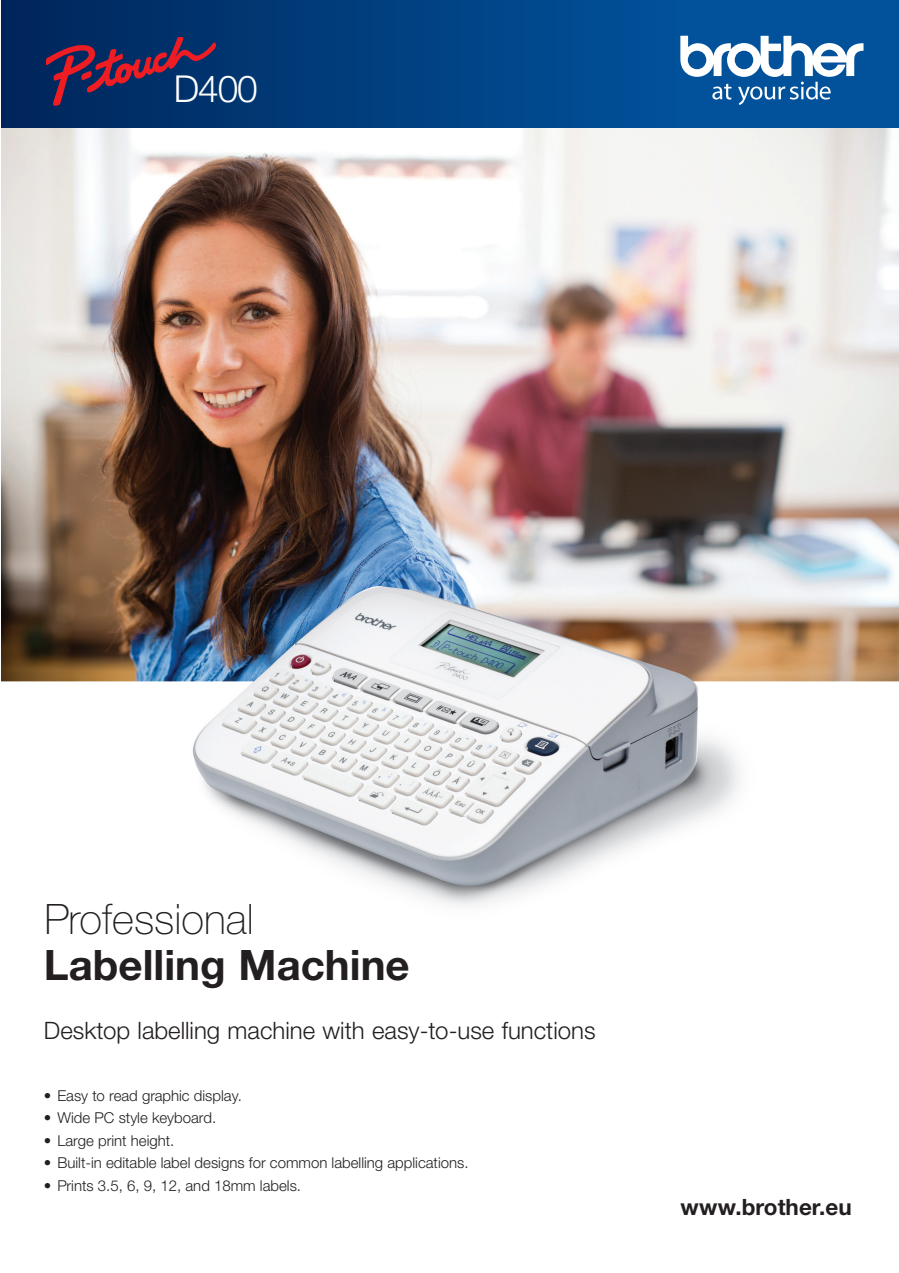
<style>
.page{position:relative;width:899px;height:1273px;background:#fff}
.page>*{position:absolute;margin:0;border:0;box-sizing:border-box;transform-origin:0 0}
.t1{font:700 42px "Helvetica Neue LTW1 G";color:#231f20}
.t2{font:100 42px "Helvetica Neue LTW1 G";color:#231f20}
.t3{font:300 37.2px "Helvetica Neue LTW1 G";color:#fff}
.t4{font:300 24px "Helvetica Neue LTW1 G";color:#231f20}
.t5{font:700 22.5px "Helvetica Neue LTW1 G";color:#231f20}
.t6{font:300 15px "Helvetica Neue LTW1 G";color:#231f20}
</style>
<div class="page">
<img style="left:1px;top:128px;width:898px;height:778px">
<div style="left:1px;top:0;width:686px;height:128px;background:linear-gradient(to right,#00265a,#01529c)"></div>
<div style="left:687px;top:0;width:212px;height:128px;background:#01519b"></div>
<svg style="left:680px;top:36px;width:183px;height:69px"></svg>
<svg style="left:47px;top:37px;width:169px;height:69px;background:#322a58"></svg>
<p class="t3" style="left:174px;top:66px;width:86px">D400</p>
<p class="t2" style="left:44px;top:894px;width:211px">Professional</p>
<p class="t1" style="left:44px;top:940px;width:367px">Labelling Machine</p>
<p class="t4" style="left:44px;top:1015px;width:553px">Desktop labelling machine with easy-to-use functions</p>
<p class="t6" style="left:44px;top:1086px;width:200px">• Easy to read graphic display.</p>
<p class="t6" style="left:44px;top:1109px;width:174px">• Wide PC style keyboard.</p>
<p class="t6" style="left:44px;top:1131px;width:132px">• Large print height.</p>
<p class="t6" style="left:44px;top:1154px;width:426px">• Built-in editable label designs for common labelling applications.</p>
<p class="t6" style="left:44px;top:1176px;width:259px">• Prints 3.5, 6, 9, 12, and 18mm labels.</p>
<p class="t5" style="left:680px;top:1193px;width:173px">www.brother.eu</p>
</div>
